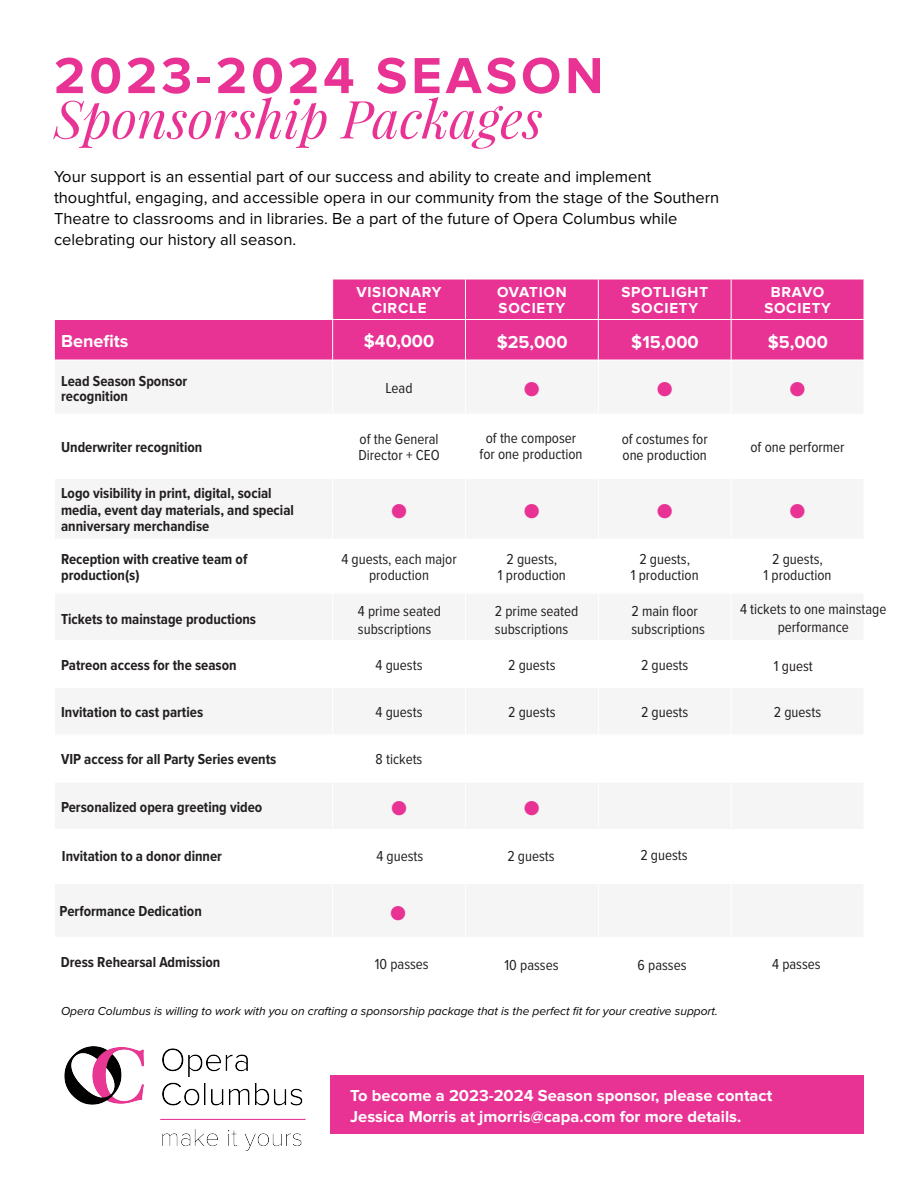
<style>
.page{position:relative;width:918px;height:1188px;background:#fff}
.page>*{position:absolute;margin:0;border:0;box-sizing:border-box;transform-origin:0 0}
.t1{font:italic 52.5px "Playfair Display";color:#e83395}
.t2{font:700 52.5px "Proxima Nova";letter-spacing:.075em;color:#e83395}
.t3{font:24px "Proxima Nova Cond";color:#e83395}
.t4{font:700 18px "Proxima Nova";color:#fff}
.t5{font:16.5px/21px "Proxima Nova";color:#040503}
.t6{font:700 16.5px/20.9px "Proxima Nova";color:#fff}
.t7{font:15px/16.5px "Proxima Nova Cond";color:#231f20;text-align:center}
.t8{font:700 15px/16.5px "Proxima Nova Cond";color:#231f20}
.t9{font:700 15px/16.5px "Proxima Nova";letter-spacing:.05em;color:#fff;text-align:center}
.t10{font:italic 12px "Proxima Nova";color:#040503}
</style>
<div class="page">
<svg style="left:55px;top:280px;width:809px;height:80px;fill:#e83395"></svg>
<hr style="left:332px;top:279px;width:1px;height:40px;background:#fff">
<hr style="left:465px;top:279px;width:1px;height:40px;background:#fff">
<hr style="left:598px;top:279px;width:1px;height:40px;background:#fff">
<hr style="left:731px;top:279px;width:1px;height:40px;background:#fff">
<hr style="left:54px;top:319px;width:279px;height:1px;background:#fff">
<hr style="left:333px;top:319px;width:132px;height:1px;background:#fff">
<hr style="left:332px;top:320px;width:1px;height:40px;background:#fff">
<hr style="left:465px;top:319px;width:133px;height:1px;background:#fff">
<hr style="left:465px;top:320px;width:1px;height:40px;background:#fff">
<hr style="left:598px;top:319px;width:133px;height:1px;background:#fff">
<hr style="left:598px;top:320px;width:1px;height:40px;background:#fff">
<hr style="left:731px;top:319px;width:133px;height:1px;background:#fff">
<hr style="left:731px;top:320px;width:1px;height:40px;background:#fff">
<div style="left:330px;top:1075px;width:534px;height:59px;background:#e83395"></div>
<img style="left:64px;top:1046px;width:242px;height:105px">
<h1 class="t2" style="left:54px;top:44px;width:551px">2023-2024 SEASON</h1>
<h1 class="t1" style="left:54px;top:84px;width:490px">Sponsorship Packages</h1>
<p class="t5" style="left:54px;top:166px;width:667px">Your support is an essential part of our success and ability to create and implement thoughtful, engaging, and accessible opera in our community from the stage of the Southern Theatre to classrooms and in libraries. Be a part of the future of Opera Columbus while celebrating our history all season.</p>
<p class="t9" style="left:356px;top:284px;width:87px">VISIONARY<br>CIRCLE</p>
<p class="t9" style="left:497px;top:284px;width:71px;text-align:left">OVATION<br>SOCIETY</p>
<p class="t9" style="left:621px;top:284px;width:88px">SPOTLIGHT<br>SOCIETY</p>
<p class="t9" style="left:764px;top:284px;width:68px">BRAVO<br>SOCIETY</p>
<p class="t4" style="left:61px;top:331px;width:69px">Benefits</p>
<p class="t4" style="left:364px;top:331px;width:72px">$40,000</p>
<p class="t4" style="left:497px;top:332px;width:72px">$25,000</p>
<p class="t4" style="left:631px;top:332px;width:69px">$15,000</p>
<p class="t4" style="left:768px;top:332px;width:62px">$5,000</p>
<p class="t8" style="left:61px;top:373px;width:128px;line-height:15.3px">Lead Season Sponsor recognition</p>
<p class="t7" style="left:386px;top:380px;width:29px">Lead</p>
<h2 class="t3" style="left:524px;top:375px;width:18px">●</h2>
<h2 class="t3" style="left:656px;top:375px;width:18px">●</h2>
<h2 class="t3" style="left:789px;top:375px;width:18px">●</h2>
<p class="t8" style="left:61px;top:439px;width:143px">Underwriter recognition</p>
<p class="t7" style="left:358px;top:431px;width:83px;text-align:left">of the General<br>Director + CEO</p>
<p class="t7" style="left:480px;top:430px;width:105px">of the composer for one production</p>
<p class="t7" style="left:622px;top:431px;width:87px;text-align:left">of costumes for one production</p>
<p class="t7" style="left:750px;top:439px;width:96px">of one performer</p>
<p class="t8" style="left:61px;top:485px;width:234px">Logo visibility in print, digital, social media, event day materials, and special anniversary merchandise</p>
<h2 class="t3" style="left:391px;top:497px;width:18px">●</h2>
<h2 class="t3" style="left:524px;top:497px;width:18px">●</h2>
<h2 class="t3" style="left:656px;top:497px;width:18px">●</h2>
<h2 class="t3" style="left:789px;top:497px;width:18px">●</h2>
<p class="t8" style="left:61px;top:551px;width:188px">Reception with creative team of production(s)</p>
<p class="t7" style="left:341px;top:551px;width:117px">4 guests, each major production</p>
<p class="t7" style="left:498px;top:551px;width:70px">2 guests,<br>1 production</p>
<p class="t7" style="left:631px;top:551px;width:70px">2 guests,<br>1 production</p>
<p class="t7" style="left:764px;top:551px;width:70px">2 guests,<br>1 production</p>
<p class="t8" style="left:61px;top:610px;width:197px">Tickets to mainstage productions</p>
<p class="t7" style="left:358px;top:603px;width:85px;line-height:18px;text-align:left">4 prime seated subscriptions</p>
<p class="t7" style="left:495px;top:602px;width:85px;line-height:18px;text-align:left">2 prime seated subscriptions</p>
<p class="t7" style="left:631px;top:602px;width:75px;line-height:18px;text-align:left">2 main floor subscriptions</p>
<p class="t8" style="left:61px;top:657px;width:177px">Patreon access for the season</p>
<p class="t7" style="left:376px;top:657px;width:48px">4 guests</p>
<p class="t7" style="left:508px;top:657px;width:49px">2 guests</p>
<p class="t7" style="left:641px;top:657px;width:49px">2 guests</p>
<p class="t7" style="left:774px;top:657px;width:40px">1 guest</p>
<p class="t8" style="left:61px;top:704px;width:144px">Invitation to cast parties</p>
<p class="t7" style="left:740px;top:600px;width:148px;line-height:18px">4 tickets to one mainstage performance</p>
<p class="t7" style="left:508px;top:704px;width:49px">2 guests</p>
<p class="t7" style="left:641px;top:704px;width:49px">2 guests</p>
<p class="t7" style="left:774px;top:704px;width:49px">2 guests</p>
<p class="t7" style="left:376px;top:704px;width:48px">4 guests</p>
<p class="t8" style="left:61px;top:752px;width:217px">VIP access for all Party Series events</p>
<p class="t7" style="left:376px;top:752px;width:48px">8 tickets</p>
<p class="t8" style="left:61px;top:799px;width:203px">Personalized opera greeting video</p>
<h2 class="t3" style="left:391px;top:794px;width:18px">●</h2>
<h2 class="t3" style="left:524px;top:794px;width:18px">●</h2>
<p class="t8" style="left:62px;top:847px;width:162px">Invitation to a donor dinner</p>
<p class="t7" style="left:376px;top:848px;width:48px">4 guests</p>
<p class="t7" style="left:507px;top:848px;width:49px">2 guests</p>
<p class="t7" style="left:640px;top:847px;width:49px">2 guests</p>
<p class="t8" style="left:59px;top:903px;width:144px">Performance Dedication</p>
<h2 class="t3" style="left:390px;top:899px;width:18px">●</h2>
<p class="t8" style="left:61px;top:954px;width:161px">Dress Rehearsal Admission</p>
<p class="t7" style="left:375px;top:955px;width:56px">10 passes</p>
<p class="t7" style="left:505px;top:956px;width:56px">10 passes</p>
<p class="t7" style="left:638px;top:956px;width:50px">6 passes</p>
<p class="t7" style="left:772px;top:955px;width:50px">4 passes</p>
<p class="t10" style="left:61px;top:1004px;width:658px">Opera Columbus is willing to work with you on crafting a sponsorship package that is the perfect fit for your creative support.</p>
<p class="t6" style="left:350px;top:1085px;width:424px">To become a 2023-2024 Season sponsor, please contact<br>Jessica Morris at jmorris@capa.com for more details.</p>
</div>
